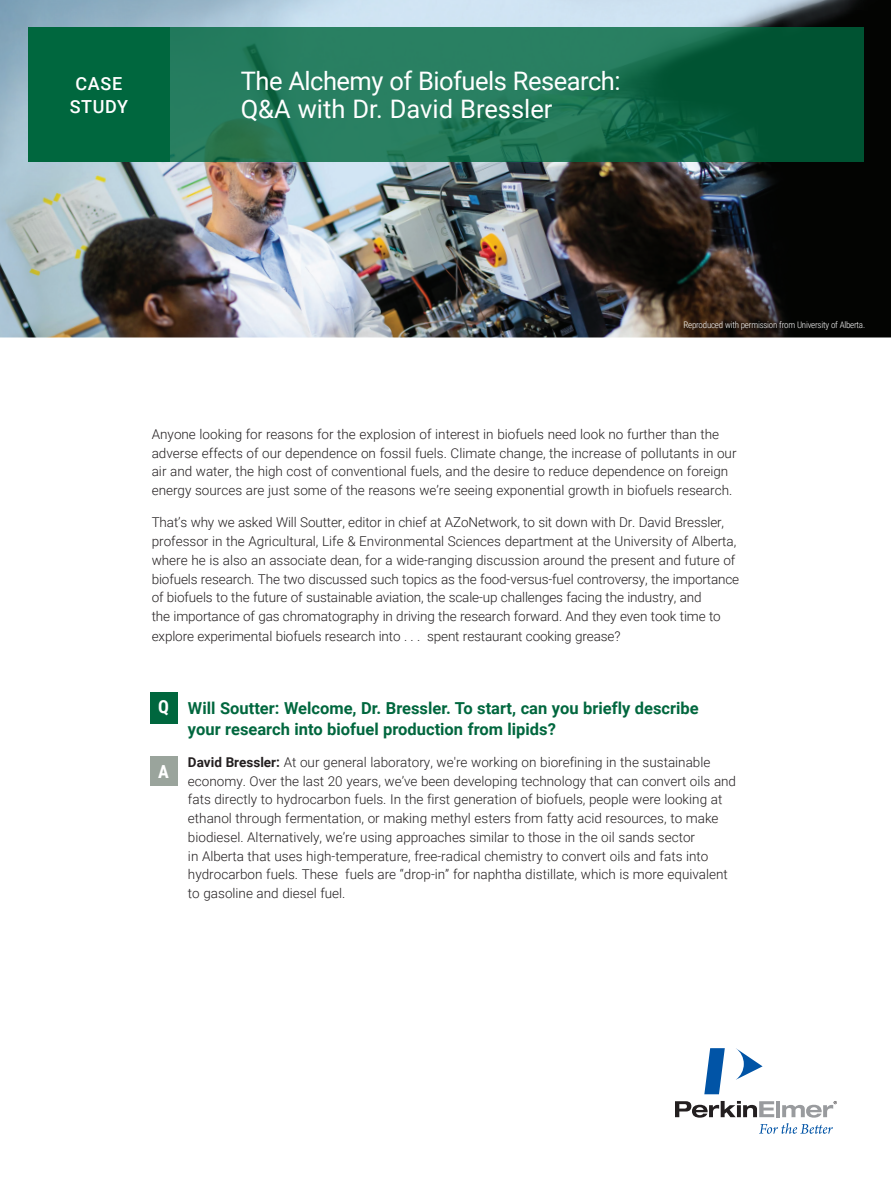
<style>
.page{position:relative;width:891px;height:1188px;background:#fff}
.page>*{position:absolute;margin:0;border:0;box-sizing:border-box;transform-origin:0 0}
.t1{font:25.5px/28.5px "Roboto";letter-spacing:-.02em;color:#fff}
.t2{font:500 18px/22.5px "Roboto";letter-spacing:.035em;color:#fff;text-align:center}
.t3{font:700 18px "Roboto Condensed";color:#fff}
.t4{font:700 16.5px/20.2px "Roboto";color:#00673e}
.t5{font:300 13.5px/18.8px "Roboto";color:#231f20}
.t6{font:300 9px "Roboto Condensed";letter-spacing:-.025em;color:#fff}
.s1{font-weight:700}
</style>
<div class="page">
<img style="left:0;top:0;width:891px;height:338px">
<svg style="left:170px;top:27px;width:694px;height:135px;background:#1a6f50"></svg>
<div style="left:28px;top:27px;width:142px;height:135px;background:#00673e"></div>
<svg style="left:736px;top:1048px;width:27px;height:32px"></svg>
<svg style="left:704px;top:1048px;width:21px;height:46px"></svg>
<svg style="left:675px;top:1101px;width:162px;height:33px"></svg>
<div style="left:150px;top:692px;width:27px;height:31px;background:#00673e"></div>
<div style="left:150px;top:757px;width:27px;height:29px;background:#9aa49c"></div>
<h2 class="t2" style="left:70px;top:72px;width:60px">CASE<br>STUDY</h2>
<h1 class="t1" style="left:241px;top:66px;width:381px">The Alchemy of Biofuels Research:<br>Q&amp;A with Dr. David Bressler</h1>
<p class="t6" style="left:683px;top:319px;width:183px">Reproduced with permission from University of Alberta.</p>
<p class="t5" style="left:152px;top:424px;width:586px">Anyone looking for reasons for the explosion of interest in biofuels need look no further than the adverse effects of our dependence on fossil fuels. Climate change, the increase of pollutants in our air and water, the high cost of conventional fuels, and the desire to reduce dependence on foreign energy sources are just some of the reasons we’re seeing exponential growth in biofuels research.</p>
<p class="t5" style="left:152px;top:513px;width:589px">That’s why we asked Will Soutter, editor in chief at AZoNetwork, to sit down with Dr. David Bressler, professor in the Agricultural, Life &amp; Environmental Sciences department at the University of Alberta, where he is also an associate dean, for a wide-ranging discussion around the present and future of biofuels research. The two discussed such topics as the food-versus-fuel controversy, the importance of biofuels to the future of sustainable aviation, the scale-up challenges facing the industry, and<br>the importance of gas chromatography in driving the research forward. And they even took time to</p>
<p class="t5" style="left:152px;top:627px;width:470px">explore experimental biofuels research into . . . spent restaurant cooking grease?</p>
<h2 class="t3" style="left:158px;top:694px;width:12px">Q</h2>
<h2 class="t3" style="left:158px;top:759px;width:12px">A</h2>
<p class="t4" style="left:188px;top:698px;width:512px">Will Soutter: Welcome, Dr. Bressler. To start, can you briefly describe your research into biofuel production from lipids?</p>
<p class="t5" style="left:188px;top:752px;width:550px"><span class="s1">David Bressler:</span> At our general laboratory, we're working on biorefining in the sustainable economy. Over the last 20 years, we’ve been developing technology that can convert oils and fats directly to hydrocarbon fuels. In the first generation of biofuels, people were looking at ethanol through fermentation, or making methyl esters from fatty acid resources, to make biodiesel. Alternatively, we’re using approaches similar to those in the oil sands sector<br>in Alberta that uses high-temperature, free-radical chemistry to convert oils and fats into hydrocarbon fuels. These fuels are “drop-in” for naphtha distillate, which is more equivalent to gasoline and diesel fuel.</p>
</div>
